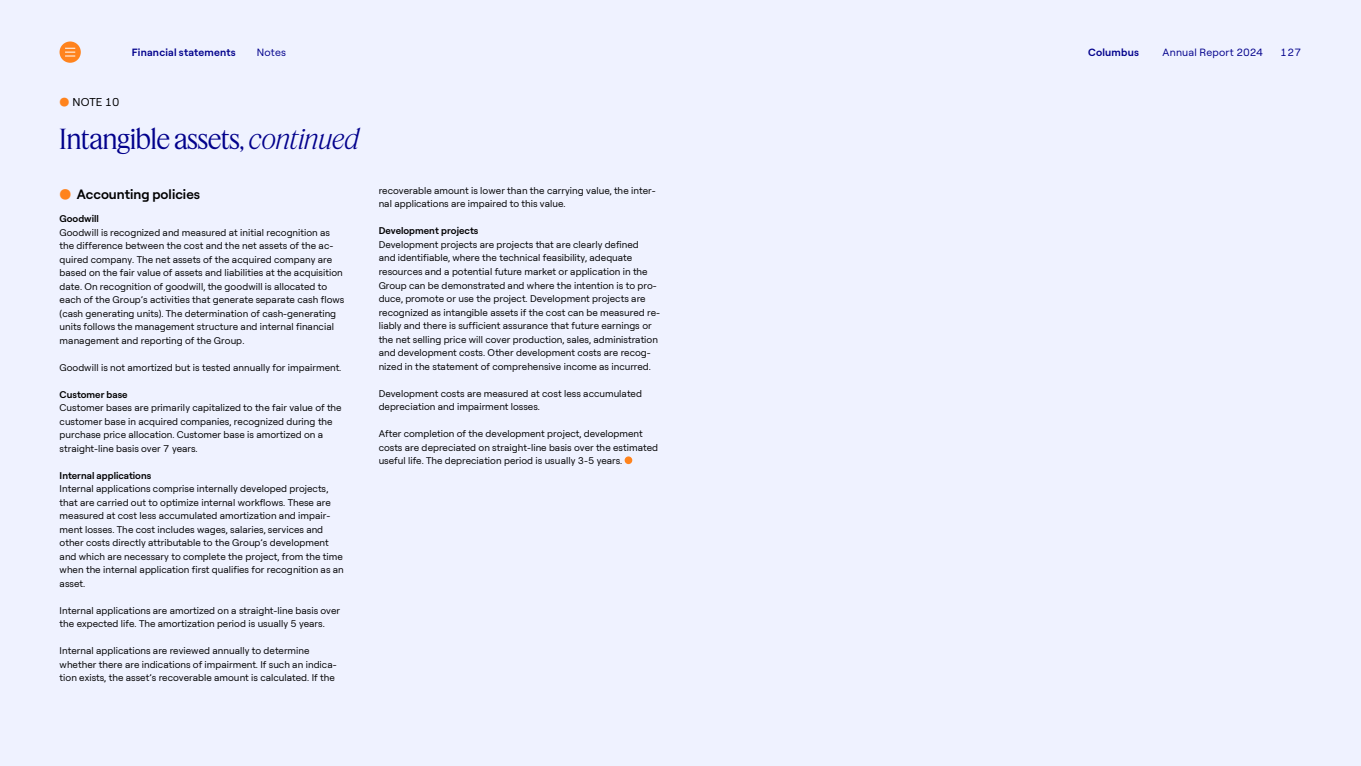
<style>
.page{position:relative;width:1361px;height:766px;background:#fff}
.page>*{position:absolute;margin:0;border:0;box-sizing:border-box;transform-origin:0 0}
.t1{font:27px "Feature Display";color:#02018c}
.t2{font:600 13.5px "Roobert";color:#000}
.t3{font:11.4px "Roobert";color:#000}
.t4{font:600 10.5px "Roobert COL";letter-spacing:.02em;color:#02018c}
.t5{font:10.5px "Roobert COL";letter-spacing:.02em;color:#02018c}
.t6{font:9.75px/13.5px "Roobert";letter-spacing:.005em;color:#000}
.t7{font:600 9.75px "Roobert";color:#000}
.s1{font-weight:600;color:#ff831d}
.s2{font-weight:300;font-style:italic}
.s3{color:#ff831d}
</style>
<div class="page">
<div style="left:0;top:0;width:1361px;height:765px;background:#eff2ff"></div>
<div style="left:624px;top:456px;width:8px;height:8px;background:#ff831d;border-radius:50%"></div>
<div style="left:60px;top:41px;width:21px;height:22px;background:#ff831d;border-radius:50%"></div>
<svg style="left:65px;top:48px;width:10px;height:9px"></svg>
<p class="t4" style="left:132px;top:44px;width:105px">Financial statements</p>
<p class="t5" style="left:257px;top:44px;width:31px">Notes</p>
<p class="t4" style="left:1088px;top:44px;width:52px">Columbus</p>
<p class="t5" style="left:1162px;top:45px;width:102px">Annual Report 2024</p>
<p class="t5" style="left:1280px;top:45px;width:23px">127</p>
<p class="t3" style="left:60px;top:93px;width:61px"><span class="s1">●</span> NOTE 10</p>
<h1 class="t1" style="left:60px;top:120px;width:301px">Intangible assets, <span class="s2">continued</span></h1>
<h2 class="t2" style="left:60px;top:183px;width:142px"><span class="s3">●</span> Accounting policies</h2>
<p class="t7" style="left:60px;top:211px;width:41px">Goodwill</p>
<p class="t6" style="left:60px;top:224px;width:286px">Goodwill is recognized and measured at initial recognition as the difference between the cost and the net assets of the ac&shy;quired company. The net assets of the acquired company are based on the fair value of assets and liabilities at the acquisition date. On recognition of goodwill, the goodwill is allocated to each of the Group’s activities that generate separate cash flows (cash generating units). The determination of cash-generating units follows the management structure and internal financial management and reporting of the Group.</p>
<p class="t6" style="left:60px;top:359px;width:283px">Goodwill is not amortized but is tested annually for impairment.</p>
<p class="t7" style="left:60px;top:386px;width:70px">Customer base</p>
<p class="t6" style="left:60px;top:400px;width:283px">Customer bases are primarily capitalized to the fair value of the customer base in acquired companies, recognized during the purchase price allocation. Customer base is amortized on a straight-line basis over 7 years.</p>
<p class="t7" style="left:60px;top:467px;width:93px">Internal applications</p>
<p class="t6" style="left:60px;top:481px;width:286px">Internal applications comprise internally developed projects, that are carried out to optimize internal workflows. These are measured at cost less accumulated amortization and impair&shy;ment losses. The cost includes wages, salaries, services and other costs directly attributable to the Group’s development and which are necessary to complete the project, from the time when the internal application first qualifies for recognition as an asset.</p>
<p class="t6" style="left:60px;top:602px;width:282px">Internal applications are amortized on a straight-line basis over the expected life. The amortization period is usually 5 years.</p>
<p class="t6" style="left:60px;top:643px;width:278px">Internal applications are reviewed annually to determine whether there are indications of impairment. If such an indica&shy;tion exists, the asset’s recoverable amount is calculated. If the</p>
<p class="t6" style="left:379px;top:183px;width:279px">recoverable amount is lower than the carrying value, the inter&shy;nal applications are impaired to this value.</p>
<p class="t7" style="left:379px;top:223px;width:101px">Development projects</p>
<p class="t6" style="left:379px;top:237px;width:283px">Development projects are projects that are clearly defined<br>and identifiable, where the technical feasibility, adequate resources and a potential future market or application in the Group can be demonstrated and where the intention is to pro&shy;duce, promote or use the project. Development projects are recognized as intangible assets if the cost can be measured re&shy;liably and there is sufficient assurance that future earnings or the net selling price will cover production, sales, administration and development costs. Other development costs are recog&shy;nized in the statement of comprehensive income as incurred.</p>
<p class="t6" style="left:379px;top:385px;width:265px">Development costs are measured at cost less accumulated depreciation and impairment losses.</p>
<p class="t6" style="left:379px;top:426px;width:281px">After completion of the development project, development costs are depreciated on straight-line basis over the estimated useful life. The depreciation period is usually 3-5 years.</p>
</div>
